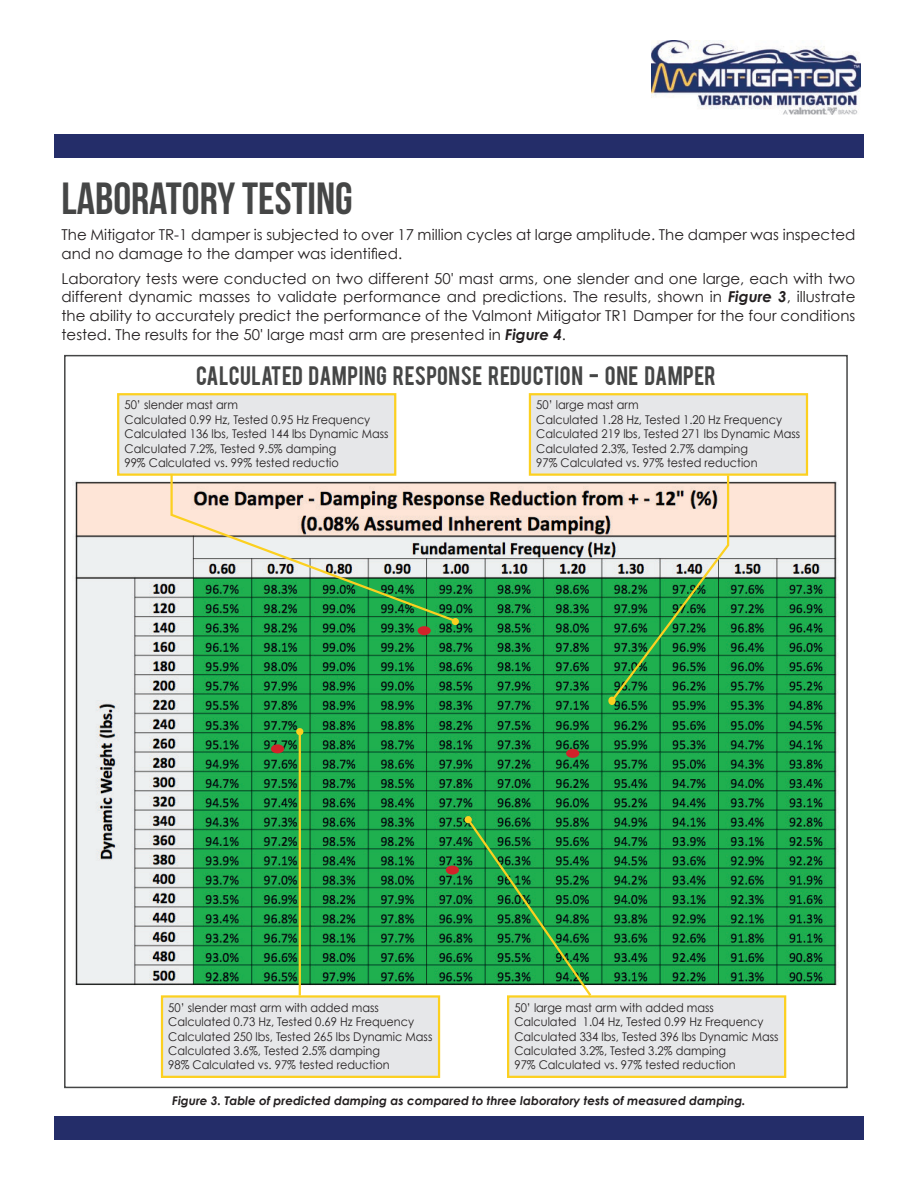
<style>
.page{position:relative;width:918px;height:1188px;background:#fff}
.page>*{position:absolute;margin:0;border:0;box-sizing:border-box;transform-origin:0 0}
.t1{font:45px "Bebas Neue";color:#454646}
.t2{font:21px "Bebas";letter-spacing:.02em;color:#454646}
.t3{font:15px/18.8px "Century Gothic";color:#231f20}
.t4{font:12px/14.4px "Century Gothic";color:#231f20;scale:.94 1}
.t5{font:italic 700 12px "Century Gothic";color:#231f20}
.s1{font-weight:700;font-style:italic}
</style>
<div class="page">
<div style="left:54px;top:134px;width:810px;height:24px;background:#242d69"></div>
<div style="left:54px;top:1116px;width:810px;height:24px;background:#242d69"></div>
<div style="left:529px;top:393px;width:279px;height:83px;background:#e6e7e9;border:2px solid #fcd020"></div>
<div style="left:117px;top:393px;width:279px;height:83px;background:#e6e7e9;border:2px solid #fcd020"></div>
<img style="left:75px;top:481px;width:763px;height:507px">
<div style="left:452px;top:618px;width:7px;height:7px;border:2px solid #fcd020;border-radius:50%"></div>
<img style="left:169px;top:472px;width:289px;height:152px">
<div style="left:608px;top:697px;width:8px;height:8px;border:2px solid #fcd020;border-radius:50%"></div>
<svg style="left:609px;top:473px;width:121px;height:231px;background:#76b27e"></svg>
<div style="left:418px;top:626px;width:13px;height:9px;background:#d1232a;border-radius:50%"></div>
<div style="left:271px;top:744px;width:13px;height:9px;background:#d1232a;border-radius:50%"></div>
<div style="left:446px;top:866px;width:13px;height:9px;background:#d1232a;border-radius:50%"></div>
<div style="left:566px;top:749px;width:13px;height:9px;background:#d1232a;border-radius:50%"></div>
<div style="left:296px;top:728px;width:7px;height:7px;border:2px solid #fcd020;border-radius:50%"></div>
<hr style="left:299px;top:732px;width:2px;height:263px;background:#fcd020">
<div style="left:161px;top:995px;width:279px;height:83px;background:#e6e7e9;border:2px solid #fcd020"></div>
<div style="left:465px;top:816px;width:7px;height:7px;border:2px solid #fcd020;border-radius:50%"></div>
<svg style="left:465px;top:817px;width:129px;height:178px;background:#2b9b4e"></svg>
<div style="left:507px;top:995px;width:279px;height:83px;background:#e6e7e9;border:2px solid #fcd020"></div>
<img style="left:651px;top:40px;width:209px;height:75px">
<h1 class="t1" style="left:62px;top:173px;width:293px">LABORATORY TESTING</h1>
<p class="t3" style="left:62px;top:225px;width:795px">The Mitigator TR-1 damper is subjected to over 17 million cycles at large amplitude. The damper was inspected and no damage to the damper was identified.</p>
<p class="t3" style="left:62px;top:269px;width:795px;text-align:justify">Laboratory tests were conducted on two different 50' mast arms, one slender and one large, each with two different dynamic masses to validate performance and predictions. The results, shown in <span class="s1">Figure 3</span>, illustrate the ability to accurately predict the performance of the Valmont Mitigator TR1 Damper for the four conditions tested. The results for the 50' large mast arm are presented in <span class="s1">Figure 4</span>.</p>
<h2 class="t2" style="left:196px;top:360px;width:521px">CALCULATED DAMPING RESPONSE REDUCTION - ONE DAMPER</h2>
<p class="t4" style="left:124px;top:398px;width:282px">50’ slender mast arm<br>Calculated 0.99 Hz, Tested 0.95 Hz Frequency Calculated 136 lbs, Tested 144 lbs Dynamic Mass Calculated 7.2%, Tested 9.5% damping<br>99% Calculated vs. 99% tested reductio</p>
<p class="t4" style="left:536px;top:398px;width:282px">50’ large mast arm<br>Calculated 1.28 Hz, Tested 1.20 Hz Frequency Calculated 219 lbs, Tested 271 lbs Dynamic Mass Calculated 2.3%, Tested 2.7% damping<br>97% Calculated vs. 97% tested reduction</p>
<p class="t4" style="left:168px;top:1000px;width:282px">50’ slender mast arm with added mass Calculated 0.73 Hz, Tested 0.69 Hz Frequency Calculated 250 lbs, Tested 265 lbs Dynamic Mass Calculated 3.6%, Tested 2.5% damping<br>98% Calculated vs. 97% tested reduction</p>
<p class="t4" style="left:514px;top:1000px;width:282px">50’ large mast arm with added mass Calculated 1.04 Hz, Tested 0.99 Hz Frequency Calculated 334 lbs, Tested 396 lbs Dynamic Mass Calculated 3.2%, Tested 3.2% damping<br>97% Calculated vs. 97% tested reduction</p>
<p class="t5" style="left:172px;top:1093px;width:575px">Figure 3. Table of predicted damping as compared to three laboratory tests of measured damping.</p>
</div>
